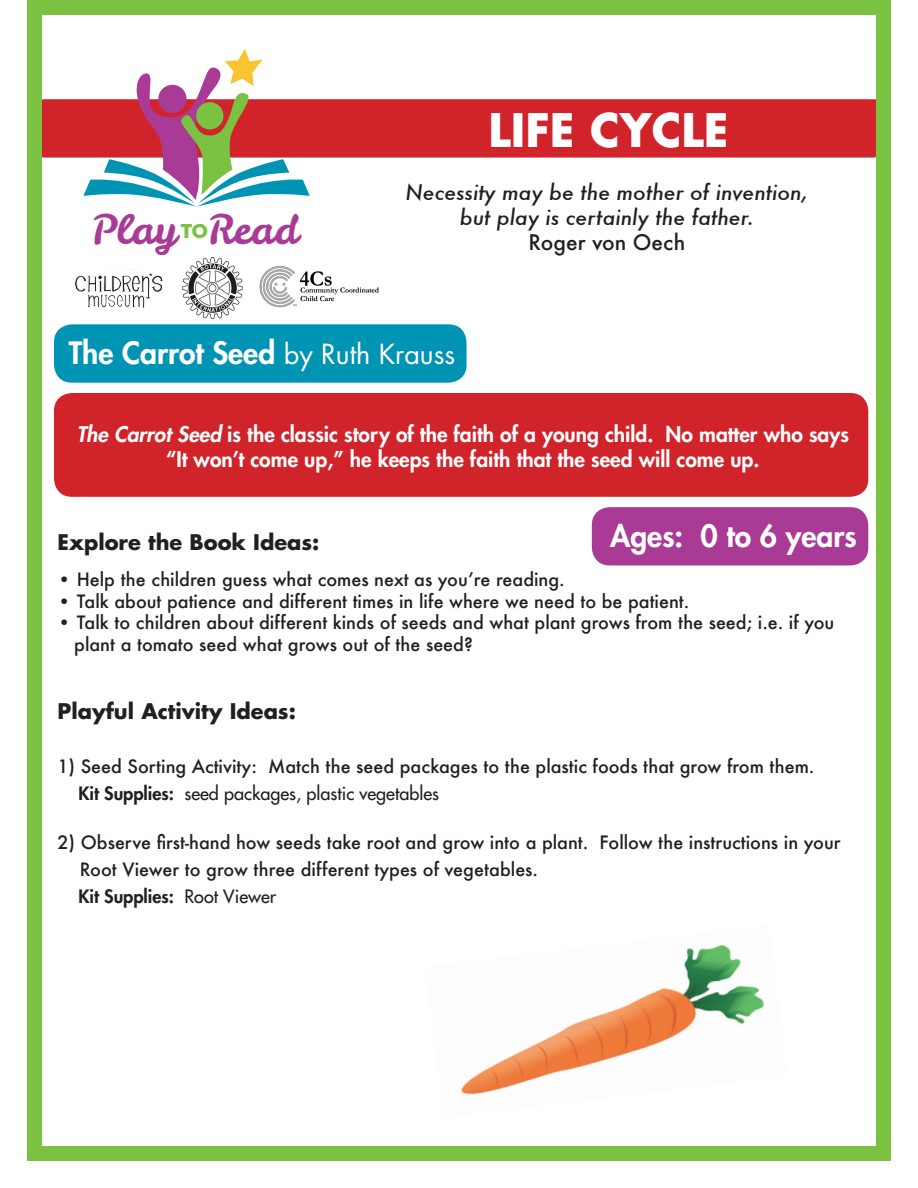
<style>
.page{position:relative;width:918px;height:1188px;background:#fff}
.page>*{position:absolute;margin:0;border:0;box-sizing:border-box;transform-origin:0 0}
.t1{font:700 45px "Futura Std";color:#fff}
.t2{font:40.5px "Leckerli One";color:#a93b96}
.t3{font:800 30px "Futura Std";color:#fff}
.t4{font:800 21px/25.2px "Futura Std";color:#fff;text-align:center}
.t5{font:italic 500 21px "Futura";color:#231f20}
.t6{font:700 21px "Futura Std";color:#231f20}
.t7{font:500 21px "Futura";color:#231f20}
.t8{font:500 18px/21.6px "Futura";color:#231f20}
.t9{font:500 18px "Futura Std";color:#231f20}
.t10{font:800 18px "Futura Std";color:#231f20}
.s1{font-family:"Neutraface Display Titling";font-size:20.55px;color:#7bc142}
.s2{font-weight:400;font-size:27px}
.s3{font-style:italic}
.s4{font-weight:800}
.s5{font-weight:500}
</style>
<div class="page">
<div style="left:27px;top:99px;width:864px;height:59px;background:#d1232a;border-radius:18px"></div>
<div style="left:54px;top:393px;width:814px;height:104px;background:#d1232a;border-radius:18px"></div>
<div style="left:54px;top:324px;width:413px;height:59px;background:#0094b4;border-radius:18px"></div>
<div style="left:592px;top:507px;width:276px;height:58px;background:#a93b96;border-radius:18px"></div>
<div style="left:27px;top:0;width:864px;height:1161px;border:15px solid #7cc242"></div>
<img style="left:461px;top:945px;width:303px;height:150px">
<svg style="left:74px;top:49px;width:236px;height:276px"></svg>
<img style="left:260px;top:263px;width:119px;height:45px">
<img style="left:182px;top:258px;width:61px;height:60px">
<h2 class="t2" style="left:92px;top:202px;width:212px">Play<span class="s1">TO</span>Read</h2>
<p class="t1" style="left:489px;top:100px;width:241px">LIFE CYCLE</p>
<p class="t5" style="left:406px;top:178px;width:404px">Necessity may be the mother of invention,</p>
<p class="t5" style="left:460px;top:203px;width:296px">but play is certainly the father.</p>
<p class="t7" style="left:529px;top:228px;width:158px">Roger von Oech</p>
<p class="t3" style="left:69px;top:334px;width:388px">The Carrot Seed <span class="s2">by Ruth Krauss</span></p>
<p class="t4" style="left:77px;top:422px;width:774px"><span class="s3">The Carrot Seed</span> is the classic story of the faith of a young child. No matter who says “It won’t come up,” he keeps the faith that the seed will come up.</p>
<p class="t3" style="left:610px;top:517px;width:248px">Ages: 0 to 6 years</p>
<p class="t6" style="left:58px;top:528px;width:263px">Explore the Book Ideas:</p>
<p class="t8" style="left:58px;top:568px;width:509px">• Help the children guess what comes next as you’re reading.</p>
<p class="t8" style="left:58px;top:590px;width:633px">• Talk about patience and different times in life where we need to be patient.</p>
<p class="t8" style="left:74px;top:611px;width:762px;text-indent:-17px">• Talk to children about different kinds of seeds and what plant grows from the seed; i.e. if you plant a tomato seed what grows out of the seed?</p>
<p class="t6" style="left:58px;top:697px;width:240px">Playful Activity Ideas:</p>
<p class="t8" style="left:58px;top:755px;width:758px">1) Seed Sorting Activity: Match the seed packages to the plastic foods that grow from them.</p>
<p class="t9" style="left:78px;top:782px;width:362px"><span class="s4">Kit Supplies:</span> seed packages, plastic vegetables</p>
<p class="t8" style="left:80px;top:828px;width:762px;line-height:27px;text-indent:-22px">2) Observe first-hand how seeds take root and grow into a plant. Follow the instructions in your<br>Root Viewer to grow three different types of vegetables.</p>
<p class="t10" style="left:78px;top:885px;width:199px">Kit Supplies: <span class="s5">Root Viewer</span></p>
</div>
